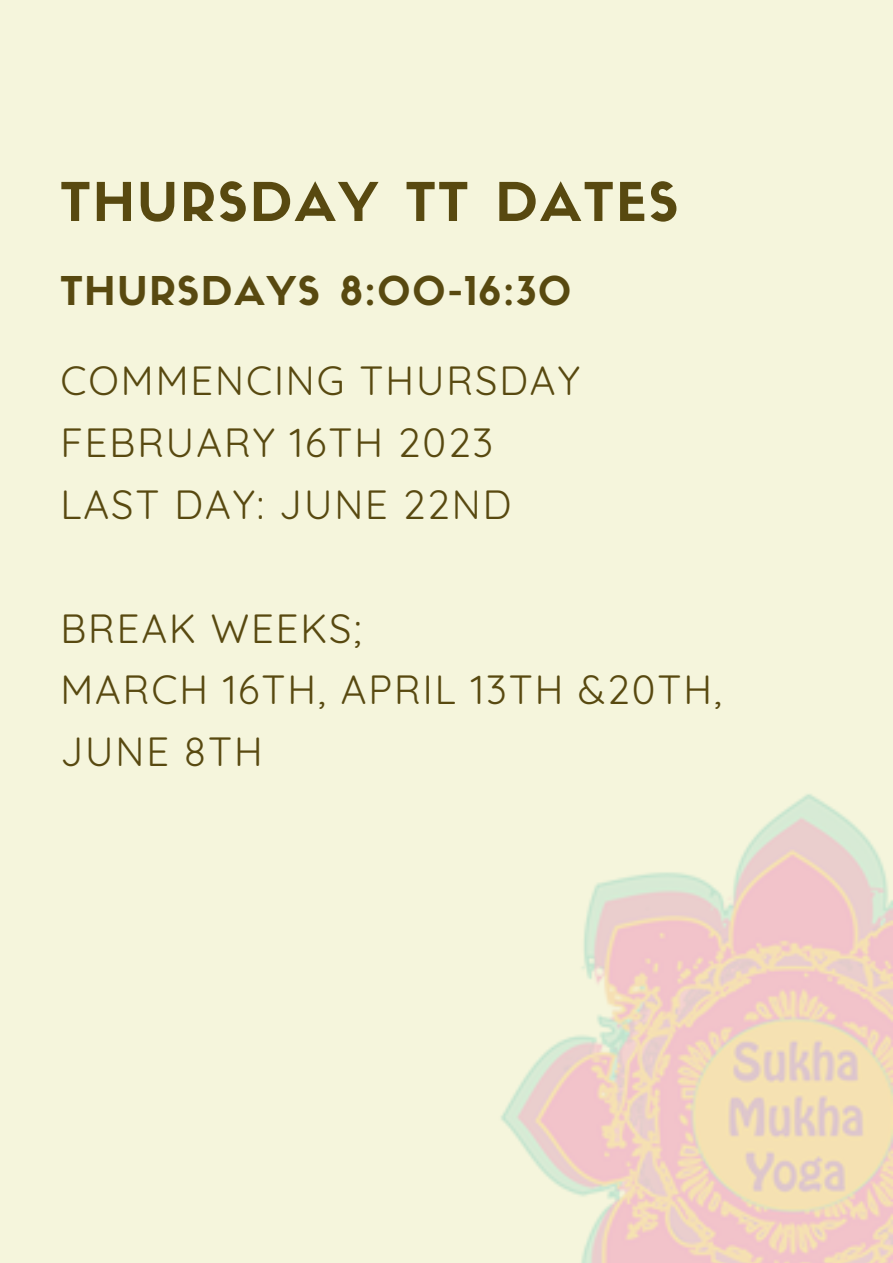
<style>
.page{position:relative;width:893px;height:1263px;background:#f5f5dc}
.page>*{position:absolute;margin:0;border:0;box-sizing:border-box;transform-origin:0 0}
.t1{font:52.43px "Sifonn Basic";letter-spacing:.05em;color:#584910}
.t2{font:39.75px/61.9px "Quicksand";letter-spacing:.05em;color:#584910}
.t3{font:38.92px "Sifonn Basic";letter-spacing:.05em;color:#584910}
</style>
<div class="page">
<img style="left:501px;top:794px;width:392px;height:469px">
<h1 class="t1" style="left:60px;top:182px;width:619px">THURSDAY TT DATES</h1>
<p class="t3" style="left:60px;top:276px;width:512px">THURSDAYS 8:00-16:30</p>
<p class="t2" style="left:60px;top:349px;width:521px">COMMENCING THURSDAY<br>FEBRUARY 16TH 2023<br>LAST DAY: JUNE 22ND</p>
<p class="t2" style="left:60px;top:597px;width:663px">BREAK WEEKS;<br>MARCH 16TH, APRIL 13TH &amp;20TH,<br>JUNE 8TH</p>
</div>
